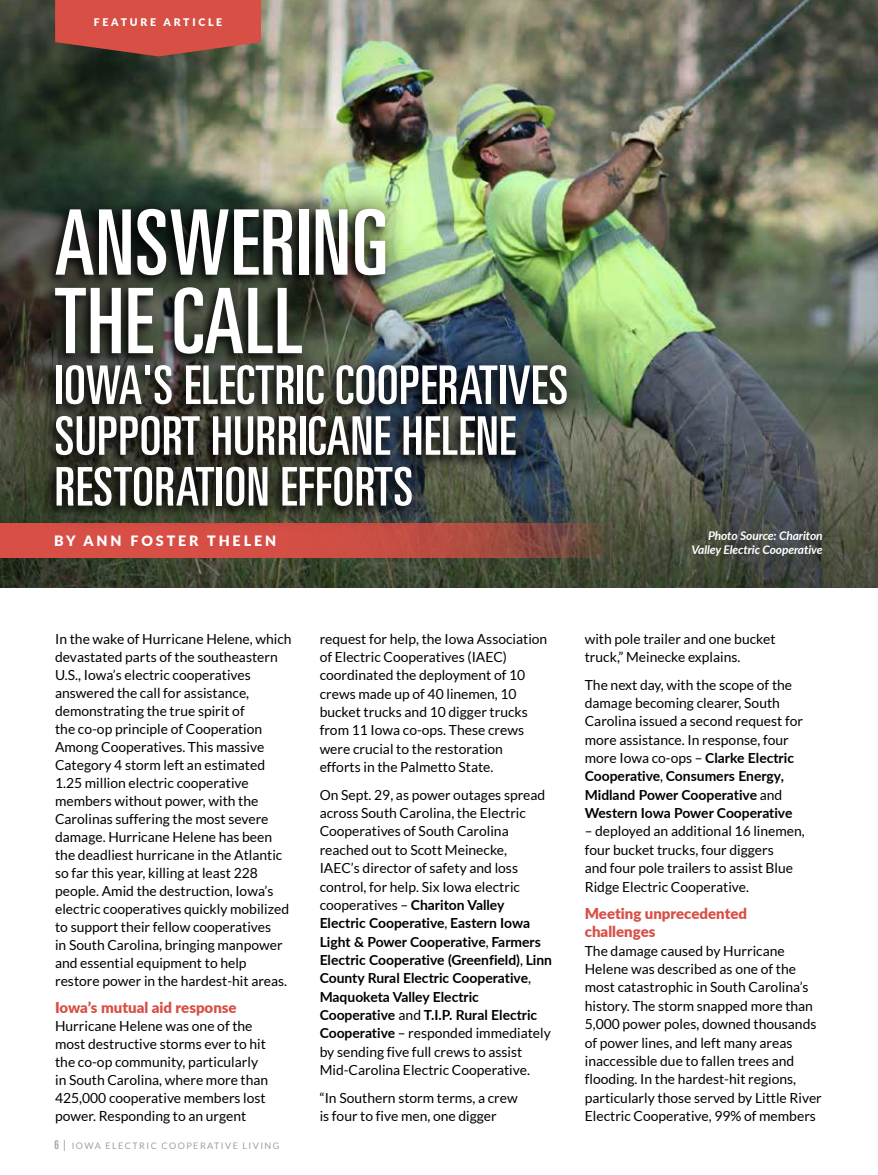
<style>
.page{position:relative;width:878px;height:1175px;background:#fff}
.page>*{position:absolute;margin:0;border:0;box-sizing:border-box;transform-origin:0 0}
.t1{font:ultra-condensed 90.45px/78.4px "Univers";letter-spacing:.01em;color:#fff}
.t2{font:ultra-condensed 53.4px/50.7px "Univers";letter-spacing:.01em;color:#fff}
.t3{font:900 15px/18.3px "Lato";color:#d84f46}
.t4{font:900 14.25px "Lato";letter-spacing:.2em;color:#fff}
.t5{font:13.8px/18.3px "Lato";color:#000}
.t6{font:italic 700 12px/14.4px "Lato";letter-spacing:-.01em;color:#fff;text-align:right}
.t7{font:900 10.5px "Lato";letter-spacing:.26em;color:#fff}
.t8{font:9px "Lato";letter-spacing:.16em;color:#9d9fa2}
.s1{font-family:"Univers";font-stretch:ultra-condensed;font-size:12px}
.s2{font-size:12px}
.s3{font-weight:700}
</style>
<div class="page">
<div style="left:0;top:0;width:878px;height:589px;background:#000;opacity:.5"></div>
<svg style="left:0;top:523px;width:611px;height:35px;background:#be4d43"></svg>
<svg style="left:55px;top:0;width:206px;height:56px;background:#c54e44"></svg>
<img style="left:30px;top:183px;width:562px;height:348px">
<p class="t7" style="left:94px;top:15px;width:130px">FEATURE ARTICLE</p>
<h1 class="t1" style="left:55px;top:203px;width:335px">ANSWERING<br>THE CALL</h1>
<h2 class="t2" style="left:55px;top:359px;width:515px">IOWA'S ELECTRIC COOPERATIVES<br>SUPPORT HURRICANE HELENE<br>RESTORATION EFFORTS</h2>
<p class="t4" style="left:54px;top:530px;width:223px">BY ANN FOSTER THELEN</p>
<p class="t6" style="left:691px;top:528px;width:133px">Photo Source: Chariton<br>Valley Electric Cooperative</p>
<p class="t5" style="left:55px;top:629px;width:238px">In the wake of Hurricane Helene, which devastated parts of the southeastern U.S., Iowa’s electric cooperatives answered the call for assistance, demonstrating the true spirit of<br>the co-op principle of Cooperation Among Cooperatives. This massive Category 4 storm left an estimated 1.25 million electric cooperative members without power, with the Carolinas suffering the most severe damage. Hurricane Helene has been the deadliest hurricane in the Atlantic so far this year, killing at least 228 people. Amid the destruction, Iowa’s electric cooperatives quickly mobilized to support their fellow cooperatives<br>in South Carolina, bringing manpower and essential equipment to help restore power in the hardest-hit areas.</p>
<p class="t3" style="left:55px;top:997px;width:183px">Iowa’s mutual aid response</p>
<p class="t5" style="left:55px;top:1016px;width:215px">Hurricane Helene was one of the most destructive storms ever to hit the co-op community, particularly in South Carolina, where more than 425,000 cooperative members lost power. Responding to an urgent</p>
<p class="t8" style="left:55px;top:1141px;width:226px"><span class="s1">6</span> <span class="s2">|</span> IOWA ELECTRIC COOPERATIVE LIVING</p>
<p class="t5" style="left:320px;top:629px;width:229px">request for help, the Iowa Association of Electric Cooperatives (IAEC) coordinated the deployment of 10 crews made up of 40 linemen, 10 bucket trucks and 10 digger trucks from 11 Iowa co-ops. These crews were crucial to the restoration efforts in the Palmetto State.</p>
<p class="t5" style="left:320px;top:785px;width:234px">On Sept. 29, as power outages spread across South Carolina, the Electric Cooperatives of South Carolina reached out to Scott Meinecke,<br>IAEC’s director of safety and loss control, for help. Six Iowa electric cooperatives – <span class="s3">Chariton Valley Electric Cooperative</span>, <span class="s3">Eastern Iowa Light &amp; Power Cooperative</span>, <span class="s3">Farmers Electric Cooperative (Greenfield)</span>, <span class="s3">Linn County Rural Electric Cooperative</span>, <span class="s3">Maquoketa Valley Electric Cooperative</span> and <span class="s3">T.I.P. Rural Electric Cooperative</span> – responded immediately by sending five full crews to assist Mid-Carolina Electric Cooperative.</p>
<p class="t5" style="left:320px;top:1088px;width:199px">“In Southern storm terms, a crew is four to five men, one digger</p>
<p class="t5" style="left:584px;top:629px;width:192px">with pole trailer and one bucket truck,” Meinecke explains.</p>
<p class="t5" style="left:584px;top:675px;width:220px">The next day, with the scope of the damage becoming clearer, South Carolina issued a second request for more assistance. In response, four more Iowa co-ops – <span class="s3">Clarke Electric Cooperative</span>, <span class="s3">Consumers Energy, Midland Power Cooperative</span> and <span class="s3">Western Iowa Power Cooperative</span></p>
<p class="t5" style="left:584px;top:822px;width:221px">– deployed an additional 16 linemen, four bucket trucks, four diggers<br>and four pole trailers to assist Blue Ridge Electric Cooperative.</p>
<p class="t3" style="left:584px;top:903px;width:164px">Meeting unprecedented challenges</p>
<p class="t5" style="left:584px;top:941px;width:238px">The damage caused by Hurricane Helene was described as one of the most catastrophic in South Carolina’s history. The storm snapped more than 5,000 power poles, downed thousands of power lines, and left many areas inaccessible due to fallen trees and flooding. In the hardest-hit regions, particularly those served by Little River Electric Cooperative, 99% of members</p>
</div>
